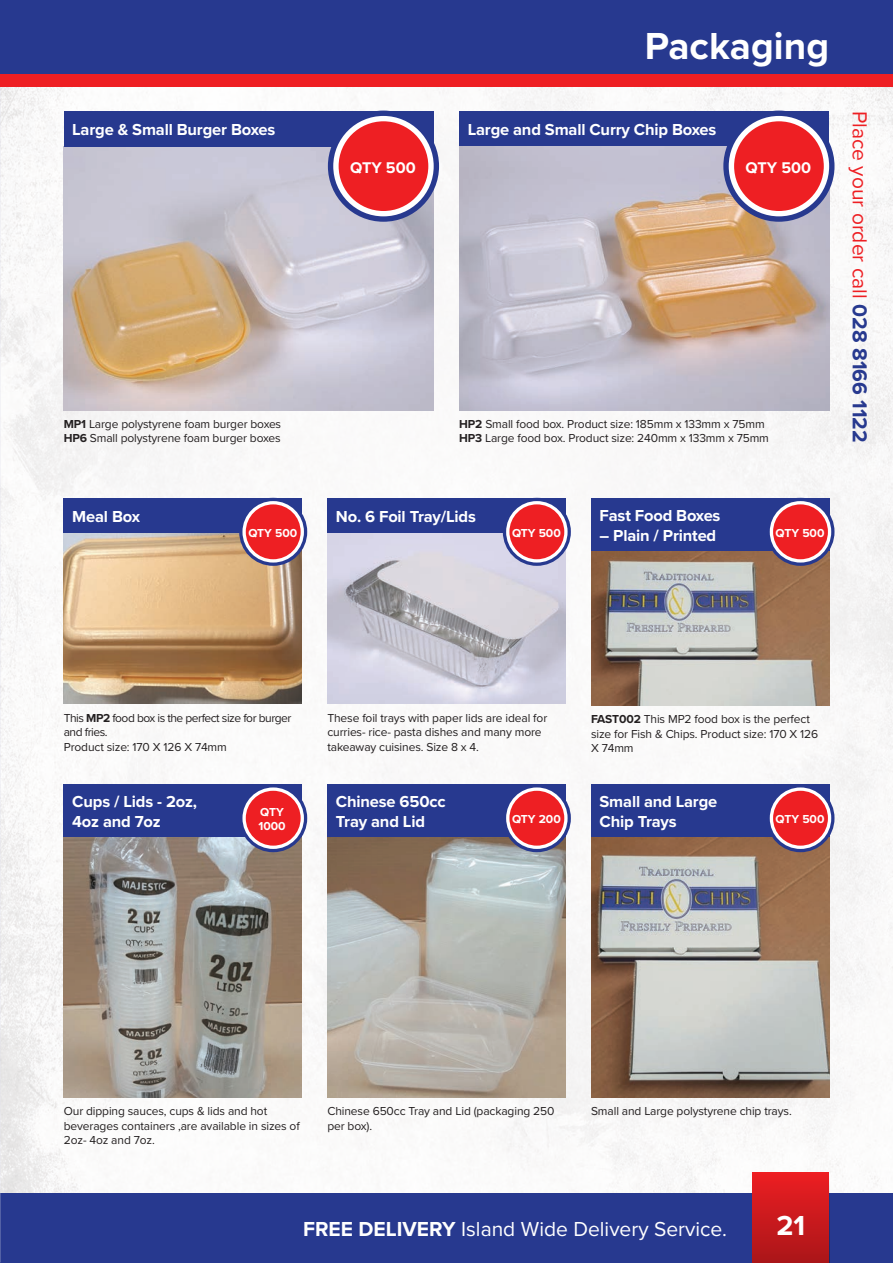
<style>
.page{position:relative;width:893px;height:1263px;background:#fff}
.page>*{position:absolute;margin:0;border:0;box-sizing:border-box;transform-origin:0 0}
.t1{font:700 39px "Proxima Nova";color:#fff}
.t2{font:700 28.5px "Proxima Nova";color:#fff}
.t3{font:21px "Proxima Nova";color:#fff}
.t4{font:21px "Proxima Nova";color:#ee1f23}
.t5{font:700 16.5px/19.8px "Proxima Nova";letter-spacing:-.01em;color:#fff}
.t6{font:700 16.05px "Proxima Nova";color:#fff}
.t7{font:12px/14.4px "Proxima Nova";letter-spacing:-.01em;color:#231f20}
.t8{font:12px/14.4px "Proxima Nova";letter-spacing:-.04em;color:#231f20}
.t9{font:700 12px/14.4px "Proxima Nova";color:#fff}
.s1{font-weight:700}
.s2{font-weight:700;color:#27398f}
</style>
<div class="page">
<img style="left:0;top:87px;width:893px;height:1106px">
<div style="left:0;top:1193px;width:893px;height:70px;background:#27398f"></div>
<div style="left:0;top:0;width:893px;height:87px;background:#27398f"></div>
<div style="left:0;top:74px;width:893px;height:13px;background:#ee1f23"></div>
<div style="left:753px;top:1172px;width:76px;height:91px;background:linear-gradient(to bottom,#ed1e22,#aa1619)"></div>
<img style="left:64px;top:837px;width:238px;height:260px">
<img style="left:327px;top:837px;width:239px;height:260px">
<img style="left:0;top:516px;width:1px;height:679px">
<img style="left:64px;top:147px;width:370px;height:264px">
<div style="left:459px;top:111px;width:370px;height:36px;background:#27398f"></div>
<img style="left:459px;top:147px;width:370px;height:264px">
<div style="left:64px;top:111px;width:370px;height:36px;background:#27398f"></div>
<div style="left:328px;top:111px;width:111px;height:111px;border:16px solid #27398f;border-radius:50%"></div>
<div style="left:336px;top:119px;width:95px;height:95px;background:#ee1f23;border-radius:50%"></div>
<div style="left:333px;top:116px;width:101px;height:100px;border:5px solid #fff;border-radius:50%"></div>
<div style="left:723px;top:111px;width:111px;height:111px;border:16px solid #27398f;border-radius:50%"></div>
<div style="left:731px;top:119px;width:95px;height:95px;background:#ee1f23;border-radius:50%"></div>
<div style="left:729px;top:116px;width:100px;height:100px;border:5px solid #fff;border-radius:50%"></div>
<div style="left:64px;top:498px;width:238px;height:36px;background:#27398f"></div>
<div style="left:64px;top:784px;width:238px;height:53px;background:#27398f"></div>
<img style="left:64px;top:534px;width:238px;height:170px">
<div style="left:327px;top:498px;width:239px;height:36px;background:#27398f"></div>
<div style="left:327px;top:784px;width:239px;height:53px;background:#27398f"></div>
<img style="left:327px;top:534px;width:239px;height:170px">
<img style="left:591px;top:551px;width:238px;height:154px">
<img style="left:591px;top:837px;width:238px;height:260px">
<div style="left:591px;top:498px;width:238px;height:53px;background:#27398f"></div>
<div style="left:591px;top:784px;width:238px;height:53px;background:#27398f"></div>
<div style="left:239px;top:498px;width:68px;height:68px;border:10px solid #27398f;border-radius:50%"></div>
<div style="left:239px;top:784px;width:68px;height:68px;border:10px solid #27398f;border-radius:50%"></div>
<div style="left:244px;top:503px;width:58px;height:58px;background:#ee1f23;border-radius:50%"></div>
<div style="left:242px;top:501px;width:62px;height:61px;border:3px solid #fff;border-radius:50%"></div>
<div style="left:244px;top:789px;width:58px;height:58px;background:#ee1f23;border-radius:50%"></div>
<div style="left:242px;top:787px;width:62px;height:62px;border:3px solid #fff;border-radius:50%"></div>
<div style="left:503px;top:498px;width:68px;height:68px;border:10px solid #27398f;border-radius:50%"></div>
<div style="left:503px;top:784px;width:68px;height:68px;border:10px solid #27398f;border-radius:50%"></div>
<div style="left:508px;top:503px;width:58px;height:58px;background:#ee1f23;border-radius:50%"></div>
<div style="left:506px;top:501px;width:62px;height:61px;border:3px solid #fff;border-radius:50%"></div>
<div style="left:508px;top:789px;width:58px;height:58px;background:#ee1f23;border-radius:50%"></div>
<div style="left:506px;top:787px;width:62px;height:62px;border:3px solid #fff;border-radius:50%"></div>
<div style="left:766px;top:498px;width:68px;height:68px;border:10px solid #27398f;border-radius:50%"></div>
<div style="left:766px;top:784px;width:68px;height:68px;border:10px solid #27398f;border-radius:50%"></div>
<div style="left:771px;top:503px;width:59px;height:58px;background:#ee1f23;border-radius:50%"></div>
<div style="left:770px;top:501px;width:61px;height:61px;border:3px solid #fff;border-radius:50%"></div>
<div style="left:771px;top:789px;width:59px;height:58px;background:#ee1f23;border-radius:50%"></div>
<div style="left:770px;top:787px;width:61px;height:62px;border:3px solid #fff;border-radius:50%"></div>
<h1 class="t1" style="left:645px;top:23px;width:186px">Packaging</h1>
<h3 class="t5" style="left:72px;top:120px;width:204px">Large &amp; Small Burger Boxes</h3>
<p class="t7" style="left:64px;top:417px;width:219px"><span class="s1">MP1</span> Large polystyrene foam burger boxes<br><span class="s1">HP6</span> Small polystyrene foam burger boxes</p>
<h3 class="t5" style="left:468px;top:120px;width:250px">Large and Small Curry Chip Boxes</h3>
<h3 class="t6" style="left:350px;top:158px;width:67px">QTY 500</h3>
<h3 class="t6" style="left:746px;top:158px;width:67px">QTY 500</h3>
<p class="t7" style="left:459px;top:417px;width:311px"><span class="s1">HP2</span> Small food box. Product size: 185mm x 133mm x 75mm<br><span class="s1">HP3</span> Large food box. Product size: 240mm x 133mm x 75mm</p>
<h3 class="t4" style="left:872px;top:111px;width:333px;rotate:90deg">Place your order call <span class="s2">028 8166 1122</span></h3>
<h3 class="t5" style="left:72px;top:507px;width:69px">Meal Box</h3>
<p class="t9" style="left:248px;top:526px;width:50px">QTY 500</p>
<h3 class="t5" style="left:336px;top:507px;width:142px">No. 6 Foil Tray/Lids</h3>
<p class="t9" style="left:512px;top:526px;width:50px">QTY 500</p>
<h3 class="t5" style="left:600px;top:506px;width:122px">Fast Food Boxes</h3>
<h3 class="t5" style="left:600px;top:526px;width:118px">– Plain / Printed</h3>
<p class="t9" style="left:776px;top:526px;width:50px">QTY 500</p>
<p class="t8" style="left:64px;top:711px;width:229px">This <span class="s1">MP2</span> food box is the perfect size for burger and fries.<br>Product size: 170 X 126 X 74mm</p>
<h3 class="t5" style="left:72px;top:792px;width:126px">Cups / Lids - 2oz,<br>4oz and 7oz</h3>
<p class="t9" style="left:258px;top:805px;width:29px">QTY<br>1000</p>
<p class="t7" style="left:327px;top:711px;width:221px">These foil trays with paper lids are ideal for curries- rice- pasta dishes and many more takeaway cuisines. Size 8 x 4.</p>
<p class="t7" style="left:591px;top:712px;width:229px"><span class="s1">FAST002</span> This MP2 food box is the perfect size for Fish &amp; Chips. Product size: 170 X 126<br>X 74mm</p>
<h3 class="t5" style="left:336px;top:792px;width:111px">Chinese 650cc<br>Tray and Lid</h3>
<p class="t9" style="left:512px;top:812px;width:50px">QTY 200</p>
<h3 class="t5" style="left:600px;top:792px;width:119px">Small and Large<br>Chip Trays</h3>
<p class="t9" style="left:776px;top:812px;width:50px">QTY 500</p>
<p class="t7" style="left:64px;top:1104px;width:237px">Our dipping sauces, cups &amp; lids and hot beverages containers ,are available in sizes of<br>2oz- 4oz and 7oz.</p>
<p class="t7" style="left:327px;top:1104px;width:229px">Chinese 650cc Tray and Lid (packaging 250 per box).</p>
<p class="t7" style="left:591px;top:1104px;width:202px">Small and Large polystyrene chip trays.</p>
<h3 class="t3" style="left:303px;top:1217px;width:425px"><span class="s1">FREE DELIVERY</span> Island Wide Delivery Service.</h3>
<h2 class="t2" style="left:776px;top:1209px;width:30px">21</h2>
</div>
